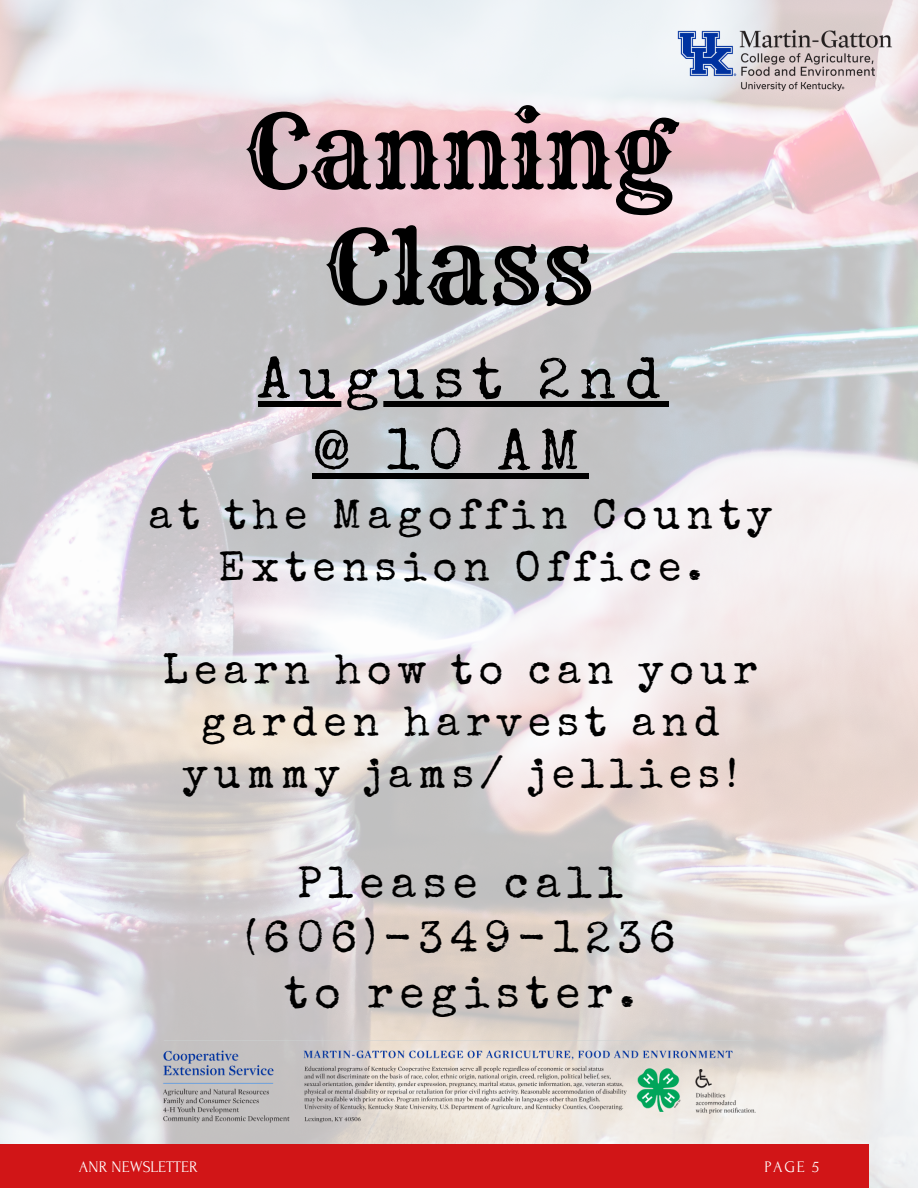
<style>
.page{position:relative;width:918px;height:1188px;background:#fff}
.page>*{position:absolute;margin:0;border:0;box-sizing:border-box;transform-origin:0 0}
.t1{font:100.95px/115.5px "Rye";color:#000;text-align:center}
.t2{font:58.35px/72px "Special Elite";letter-spacing:.15em;color:#000;text-align:center}
.t3{font:44.85px/55.2px "Special Elite";letter-spacing:.15em;color:#000;text-align:center}
.t4{font:41.85px/51.8px "Special Elite";letter-spacing:.15em;color:#000;text-align:center}
.t5{font:16.2px "Forum";color:#fff}
</style>
<div class="page">
<img style="left:0;top:0;width:918px;height:1188px">
<div style="left:0;top:1144px;width:868px;height:44px;background:#d11517"></div>
<img style="left:632px;top:20px;width:271px;height:90px">
<img style="left:151px;top:1038px;width:616px;height:92px">
<div style="left:258px;top:401px;width:411px;height:5px;background:#000"></div>
<div style="left:312px;top:473px;width:74px;height:5px;background:#000"></div>
<div style="left:386px;top:473px;width:202px;height:5px;background:#000"></div>
<p class="t1" style="left:245px;top:94px;width:430px">Canning<br>Class</p>
<h2 class="t2" style="left:258px;top:349px;width:404px">August 2nd @ 10 AM</h2>
<p class="t4" style="left:149px;top:493px;width:625px">at the Magoffin County<br>Extension Office.</p>
<p class="t4" style="left:163px;top:649px;width:596px">Learn how to can your garden harvest and yummy jams/ jellies!</p>
<p class="t3" style="left:244px;top:860px;width:433px">Please call (606)-349-1236 to register.</p>
<p class="t5" style="left:79px;top:1158px;width:120px">ANR NEWSLETTER</p>
<h1 class="t5" style="left:764px;top:1158px;width:56px">PAGE 5</h1>
</div>
